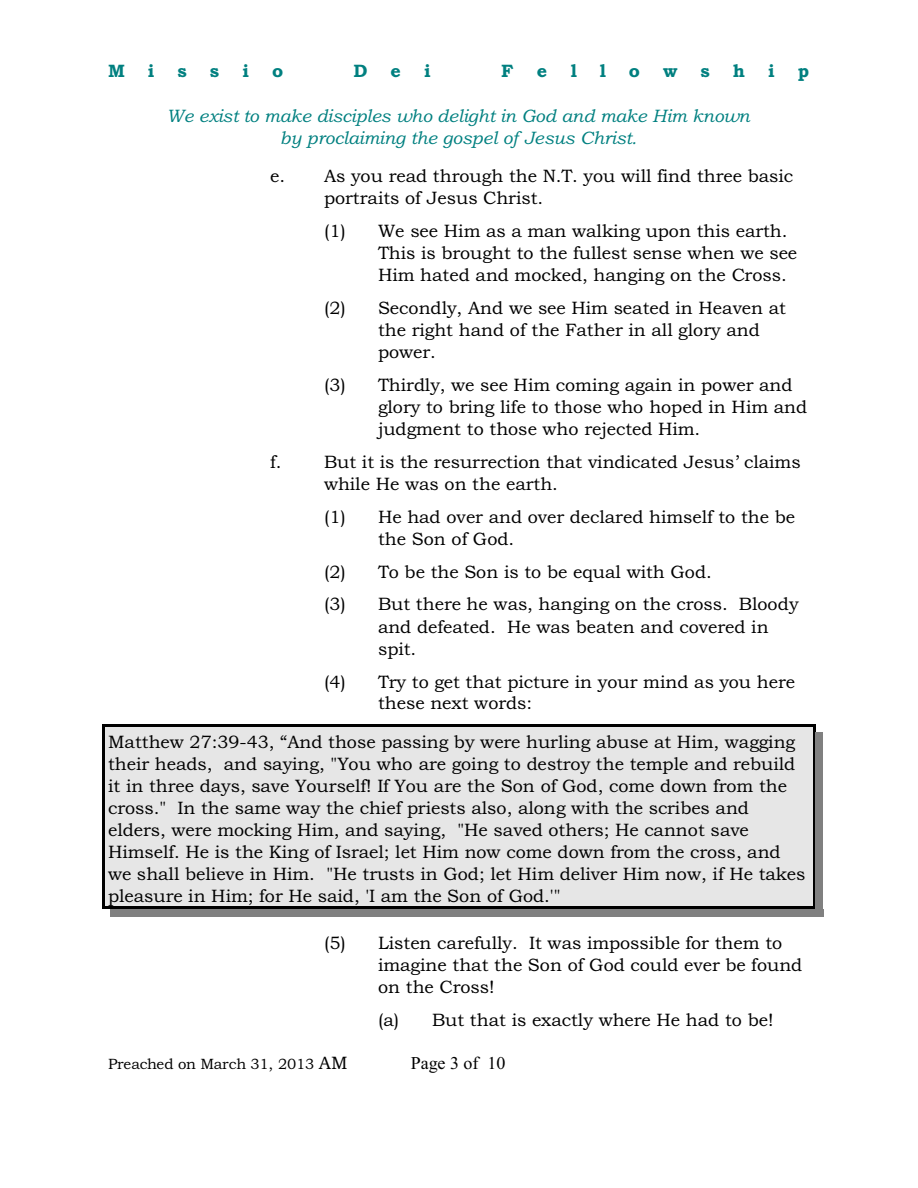
<style>
.page{position:relative;width:918px;height:1188px;background:#fff}
.page>*{position:absolute;margin:0;border:0;box-sizing:border-box;transform-origin:0 0}
.t1{font:18px/21.9px "Bookman Old Style";color:#000}
.t2{font:italic 18px/22.2px "Bookman Old Style";color:#008080;text-align:center}
.t3{font:18px "Bookman Old Style";color:#008080}
.t4{font:18px "Times New Roman";color:#000}
.t5{font:15px "Bookman Old Style";letter-spacing:-.02em;color:#000}
.s1{font-size:18px}
</style>
<div class="page">
<div style="left:102px;top:724px;width:714px;height:185px;background:#e6e6e6"></div>
<hr style="left:102px;top:724px;width:2px;height:185px;background:#000">
<hr style="left:813px;top:724px;width:3px;height:185px;background:#000">
<hr style="left:102px;top:724px;width:713px;height:3px;background:#000">
<hr style="left:102px;top:906px;width:713px;height:3px;background:#000">
<div style="left:816px;top:732px;width:7px;height:184px;background:#808080"></div>
<div style="left:110px;top:909px;width:713px;height:8px;background:#808080"></div>
<p class="t3" style="left:108px;top:64px;width:18px">M</p>
<p class="t3" style="left:148px;top:64px;width:8px">i</p>
<p class="t3" style="left:178px;top:64px;width:11px">s</p>
<p class="t3" style="left:210px;top:64px;width:11px">s</p>
<p class="t3" style="left:242px;top:64px;width:8px">i</p>
<p class="t3" style="left:272px;top:64px;width:13px">o</p>
<p class="t3" style="left:353px;top:64px;width:16px">D</p>
<p class="t3" style="left:391px;top:64px;width:12px">e</p>
<p class="t3" style="left:424px;top:64px;width:8px">i</p>
<p class="t3" style="left:501px;top:64px;width:14px">F</p>
<p class="t3" style="left:537px;top:64px;width:12px">e</p>
<p class="t3" style="left:571px;top:64px;width:8px">l</p>
<p class="t3" style="left:600px;top:64px;width:8px">l</p>
<p class="t3" style="left:629px;top:64px;width:13px">o</p>
<p class="t3" style="left:663px;top:64px;width:16px">w</p>
<p class="t3" style="left:701px;top:64px;width:11px">s</p>
<p class="t3" style="left:733px;top:64px;width:14px">h</p>
<p class="t3" style="left:768px;top:64px;width:8px">i</p>
<p class="t3" style="left:798px;top:64px;width:13px">p</p>
<p class="t2" style="left:166px;top:106px;width:585px">We exist to make disciples who delight in God and make Him known by proclaiming the gospel of Jesus Christ.</p>
<p class="t1" style="left:324px;top:167px;width:471px;text-indent:-54px">e. As you read through the N.T. you will find three basic portraits of Jesus Christ.</p>
<p class="t1" style="left:378px;top:222px;width:421px;text-indent:-54px">(1) We see Him as a man walking upon this earth.<br>This is brought to the fullest sense when we see<br>Him hated and mocked, hanging on the Cross.</p>
<p class="t1" style="left:378px;top:299px;width:410px;text-indent:-54px">(2) Secondly, And we see Him seated in Heaven at the right hand of the Father in all glory and power.</p>
<p class="t1" style="left:378px;top:375px;width:431px;text-indent:-54px">(3) Thirdly, we see Him coming again in power and glory to bring life to those who hoped in Him and judgment to those who rejected Him.</p>
<p class="t1" style="left:324px;top:453px;width:478px;text-indent:-54px">f. But it is the resurrection that vindicated Jesus’ claims while He was on the earth.</p>
<p class="t1" style="left:378px;top:508px;width:419px;text-indent:-54px">(1) He had over and over declared himself to the be the Son of God.</p>
<p class="t1" style="left:324px;top:557px;width:476px;line-height:32.7px">(2) To be the Son is to be equal with God.<br>(3) But there he was, hanging on the cross. Bloody</p>
<p class="t1" style="left:378px;top:617px;width:392px">and defeated. He was beaten and covered in spit.</p>
<p class="t1" style="left:378px;top:672px;width:419px;text-indent:-54px">(4) Try to get that picture in your mind as you here these next words:</p>
<p class="t1" style="left:108px;top:733px;width:699px">Matthew 27:39-43, “And those passing by were hurling abuse at Him, wagging their heads, and saying, "You who are going to destroy the temple and rebuild it in three days, save Yourself! If You are the Son of God, come down from the cross." In the same way the chief priests also, along with the scribes and elders, were mocking Him, and saying, "He saved others; He cannot save Himself. He is the King of Israel; let Him now come down from the cross, and we shall believe in Him. "He trusts in God; let Him deliver Him now, if He takes pleasure in Him; for He said, 'I am the Son of God.'"</p>
<p class="t1" style="left:378px;top:934px;width:426px;text-indent:-54px">(5) Listen carefully. It was impossible for them to imagine that the Son of God could ever be found on the Cross!</p>
<p class="t1" style="left:378px;top:1010px;width:397px">(a) But that is exactly where He had to be!</p>
<p class="t5" style="left:108px;top:1058px;width:241px">Preached on March 31, 2013 <span class="s1">AM</span></p>
<p class="t4" style="left:411px;top:1056px;width:96px">Page 3 of 10</p>
</div>
